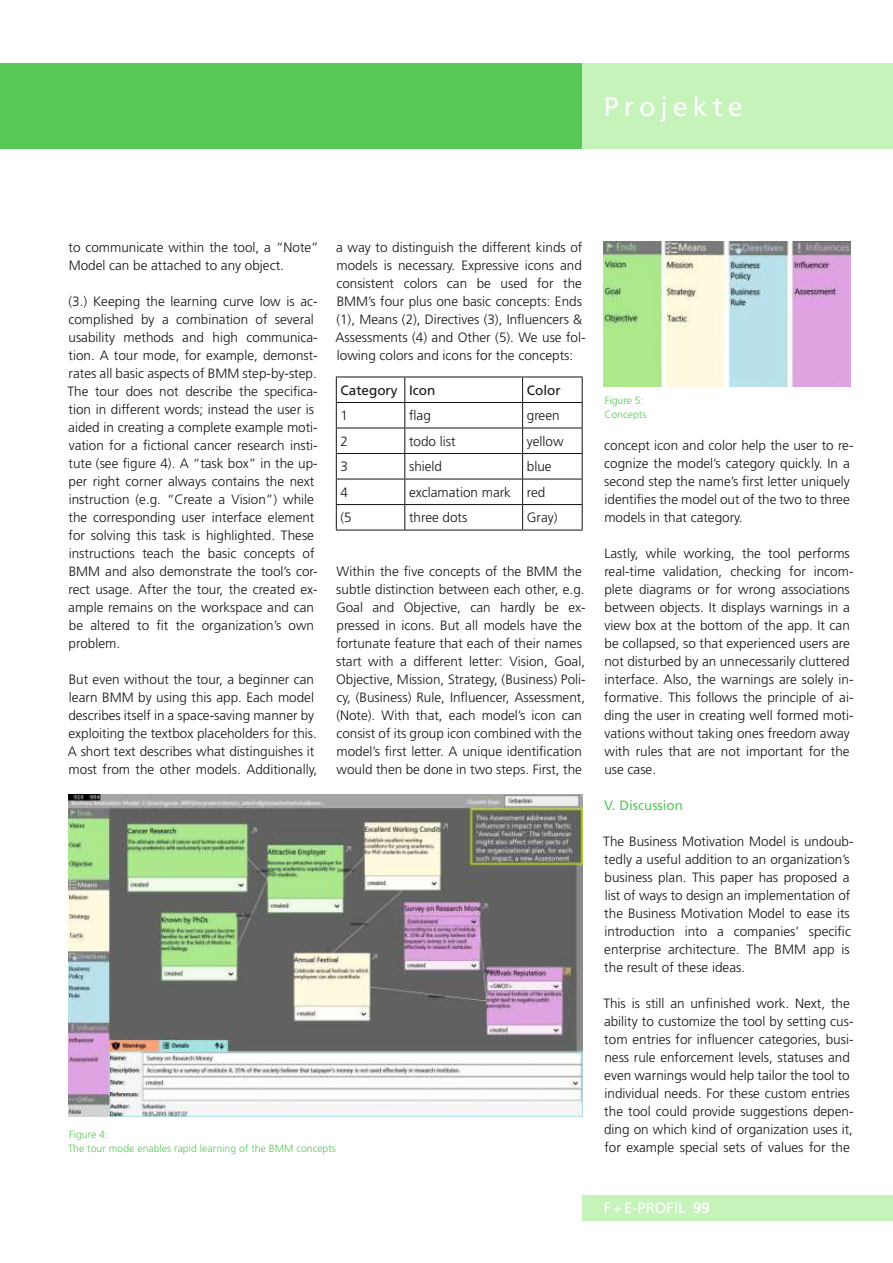
<style>
.page{position:relative;width:893px;height:1263px;background:#fff}
.page>*{position:absolute;margin:0;border:0;box-sizing:border-box;transform-origin:0 0}
.t1{font:27px "Frutiger LT Std";letter-spacing:.18em;color:#fff}
.t2{font:15px "Frutiger LT Std";color:#fff}
.t3{font:300 13.5px/18px "Frutiger LT Std";color:#131413}
.t4{font:13.5px "Frutiger LT Std";color:#131413}
.t5{font:13.5px "Frutiger LT Std";color:#58c957}
.t6{font:300 10.5px/14.2px "Frutiger LT Std";color:#58c957}
.s1{font-weight:700}
</style>
<div class="page">
<div style="left:0;top:64px;width:583px;height:85px;background:#58c957"></div>
<div style="left:583px;top:64px;width:310px;height:85px;background:#c5f3ba"></div>
<div style="left:583px;top:1195px;width:310px;height:25px;background:#c5f3ba"></div>
<hr style="left:336px;top:377px;width:69px;height:1px;background:#131413">
<hr style="left:405px;top:377px;width:118px;height:1px;background:#131413">
<hr style="left:523px;top:377px;width:60px;height:1px;background:#131413">
<hr style="left:336px;top:402px;width:69px;height:1px;background:#131413">
<hr style="left:405px;top:402px;width:118px;height:1px;background:#131413">
<hr style="left:523px;top:402px;width:60px;height:1px;background:#131413">
<hr style="left:336px;top:428px;width:69px;height:1px;background:#131413">
<hr style="left:405px;top:428px;width:118px;height:1px;background:#131413">
<hr style="left:523px;top:428px;width:60px;height:1px;background:#131413">
<hr style="left:336px;top:453px;width:69px;height:1px;background:#131413">
<hr style="left:405px;top:453px;width:118px;height:1px;background:#131413">
<hr style="left:523px;top:453px;width:60px;height:1px;background:#131413">
<hr style="left:336px;top:479px;width:69px;height:1px;background:#131413">
<hr style="left:405px;top:479px;width:118px;height:1px;background:#131413">
<hr style="left:523px;top:479px;width:60px;height:1px;background:#131413">
<hr style="left:336px;top:504px;width:69px;height:1px;background:#131413">
<svg style="left:336px;top:377px;width:1px;height:153px"></svg>
<hr style="left:405px;top:504px;width:118px;height:1px;background:#131413">
<svg style="left:404px;top:377px;width:1px;height:153px"></svg>
<hr style="left:523px;top:504px;width:60px;height:1px;background:#131413">
<svg style="left:522px;top:377px;width:1px;height:153px"></svg>
<svg style="left:582px;top:377px;width:1px;height:153px"></svg>
<hr style="left:336px;top:530px;width:69px;height:1px;background:#131413">
<hr style="left:405px;top:530px;width:118px;height:1px;background:#131413">
<hr style="left:523px;top:530px;width:60px;height:1px;background:#131413">
<img style="left:68px;top:794px;width:515px;height:322px">
<img style="left:604px;top:242px;width:246px;height:145px">
<p class="t1" style="left:604px;top:91px;width:141px">Projekte</p>
<p class="t3" style="left:69px;top:239px;width:252px">to communicate within the tool, a “Note”<br>Model can be attached to any object.</p>
<p class="t3" style="left:68px;top:293px;width:252px">(3.) Keeping the learning curve low is ac&shy;complished by a combination of several usability methods and high communica&shy;tion. A tour mode, for example, demonst&shy;rates all basic aspects of BMM step-by-step.<br>The tour does not describe the specifica&shy;tion in different words; instead the user is aided in creating a complete example moti&shy;vation for a fictional cancer research insti&shy;tute (see figure 4). A “task box” in the up&shy;per right corner always contains the next instruction (e.g. “Create a Vision”) while the corresponding user interface element for solving this task is highlighted. These instructions teach the basic concepts of BMM and also demonstrate the tool’s cor&shy;rect usage. After the tour, the created ex&shy;ample remains on the workspace and can be altered to fit the organization’s own problem.</p>
<p class="t3" style="left:68px;top:670px;width:251px">But even without the tour, a beginner can learn BMM by using this app. Each model describes itself in a space-saving manner by exploiting the textbox placeholders for this.<br>A short text describes what distinguishes it most from the other models. Additionally,</p>
<p class="t3" style="left:336px;top:238px;width:251px">a way to distinguish the different kinds of models is necessary. Expressive icons and consistent colors can be used for the BMM’s four plus one basic concepts: Ends (1), Means (2), Directives (3), Influencers &amp; Assessments (4) and Other (5). We use fol&shy;lowing colors and icons for the concepts:</p>
<p class="t4" style="left:341px;top:382px;width:96px">Category Icon</p>
<p class="t4" style="left:527px;top:382px;width:35px">Color</p>
<p class="t3" style="left:341px;top:407px;width:9px">1</p>
<p class="t3" style="left:409px;top:407px;width:23px">flag</p>
<p class="t3" style="left:527px;top:407px;width:34px">green</p>
<p class="t3" style="left:341px;top:432px;width:9px">2</p>
<p class="t3" style="left:409px;top:432px;width:48px">todo list</p>
<p class="t3" style="left:527px;top:432px;width:38px">yellow</p>
<p class="t3" style="left:341px;top:458px;width:9px">3</p>
<p class="t3" style="left:409px;top:458px;width:34px">shield</p>
<p class="t3" style="left:527px;top:458px;width:26px">blue</p>
<p class="t3" style="left:341px;top:483px;width:9px">4</p>
<p class="t3" style="left:409px;top:483px;width:138px">exclamation mark red</p>
<p class="t3" style="left:341px;top:509px;width:13px">(5</p>
<p class="t3" style="left:409px;top:509px;width:60px">three dots</p>
<p class="t3" style="left:527px;top:509px;width:32px">Gray)</p>
<p class="t3" style="left:336px;top:563px;width:251px">Within the five concepts of the BMM the subtle distinction between each other, e.g.<br>Goal and Objective, can hardly be ex&shy;pressed in icons. But all models have the fortunate feature that each of their names start with a different letter: Vision, Goal, Objective, Mission, Strategy, (Business) Poli&shy;cy, (Business) Rule, Influencer, Assessment, (Note). With that, each model’s icon can consist of its group icon combined with the model’s first letter. A unique identification would then be done in two steps. First, the</p>
<p class="t6" style="left:68px;top:1127px;width:269px">Figure 4:<br>The tour mode enables rapid learning of the BMM concepts</p>
<p class="t6" style="left:604px;top:393px;width:44px">Figure 5:<br>Concepts</p>
<p class="t3" style="left:604px;top:437px;width:251px">concept icon and color help the user to re&shy;cognize the model’s category quickly. In a second step the name’s first letter uniquely identifies the model out of the two to three models in that category.</p>
<p class="t3" style="left:604px;top:544px;width:251px">Lastly, while working, the tool performs real-time validation, checking for incom&shy;plete diagrams or for wrong associations between objects. It displays warnings in a view box at the bottom of the app. It can be collapsed, so that experienced users are not disturbed by an unnecessarily cluttered interface. Also, the warnings are solely in&shy;formative. This follows the principle of ai&shy;ding the user in creating well formed moti&shy;vations without taking ones freedom away with rules that are not important for the use case.</p>
<p class="t5" style="left:604px;top:797px;width:81px">V. Discussion</p>
<p class="t3" style="left:603px;top:832px;width:252px">The Business Motivation Model is undoub&shy;tedly a useful addition to an organization’s business plan. This paper has proposed a list of ways to design an implementation of the Business Motivation Model to ease its introduction into a companies’ specific enterprise architecture. The BMM app is the result of these ideas.</p>
<p class="t3" style="left:603px;top:994px;width:252px">This is still an unfinished work. Next, the ability to customize the tool by setting cus&shy;tom entries for influencer categories, busi&shy;ness rule enforcement levels, statuses and even warnings would help tailor the tool to individual needs. For these custom entries the tool could provide suggestions depen&shy;ding on which kind of organization uses it, for example special sets of values for the</p>
<p class="t2" style="left:604px;top:1199px;width:107px">F+E-PROFIL <span class="s1">99</span></p>
</div>
